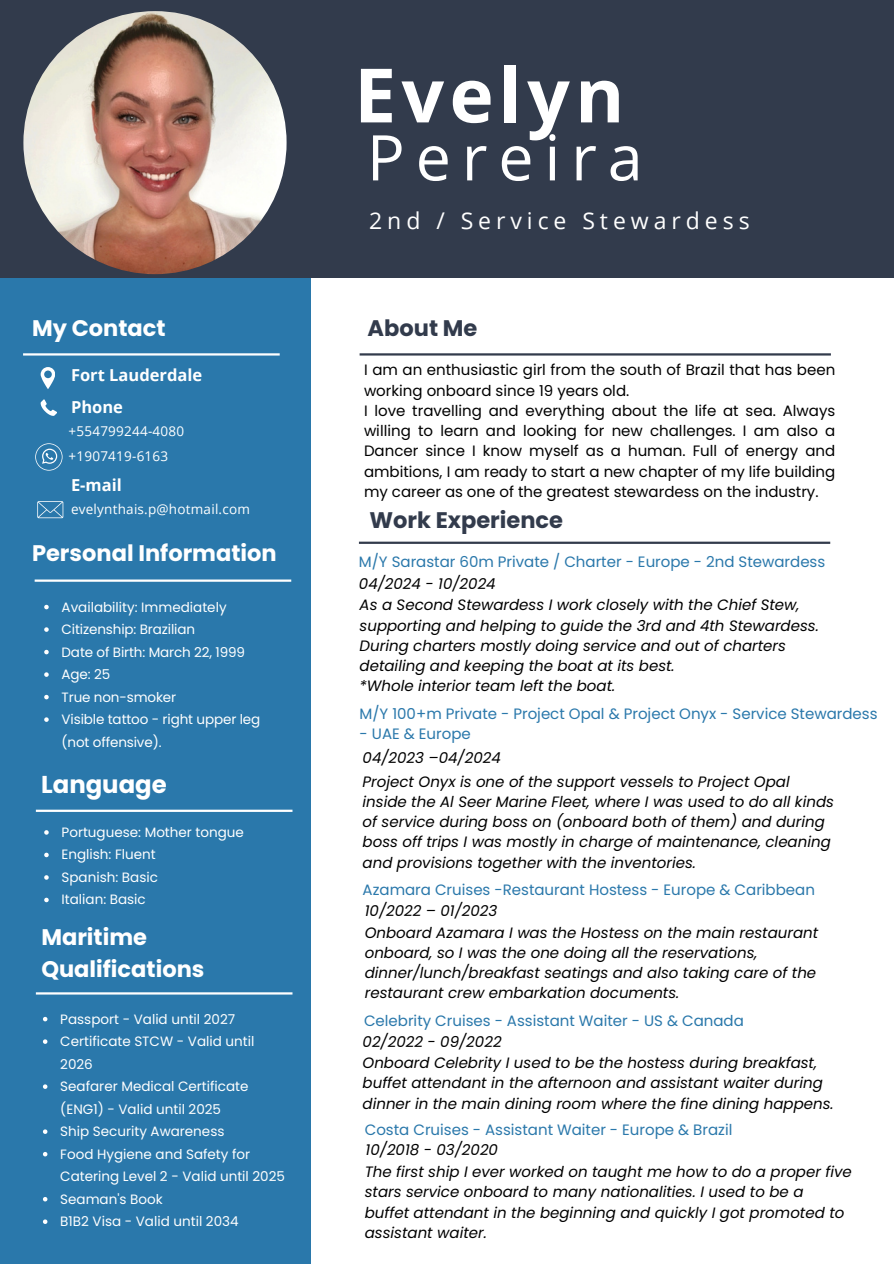
<style>
.page{position:relative;width:894px;height:1264px;background:#fff}
.page>*{position:absolute;margin:0;border:0;box-sizing:border-box;transform-origin:0 0}
.t1{font:700 75px "Open Sans";letter-spacing:.07em;color:#fff}
.t2{font:63px "Open Sans";letter-spacing:.17em;color:#fff}
.t3{font:700 24.3px "Poppins";color:#fff}
.t4{font:23.1px "Open Sans";letter-spacing:.215em;color:#fff}
.t5{font:700 22.5px/31.5px "Poppins";color:#fff}
.t6{font:700 22.5px "Poppins";color:#323b4c}
.t7{font:700 16.5px "Open Sans";color:#fff}
.t8{font:italic 15px/20.2px "Poppins";color:#000}
.t9{font:15px/20.2px "Poppins";color:#000}
.t10{font:15px "Poppins";color:#2a78ab}
.t11{font:13.5px/22.5px "Poppins";color:#fff}
.t12{font:13.5px "Open Sans";letter-spacing:.015em;color:#fff}
</style>
<div class="page">
<div style="left:0;top:0;width:310px;height:1263px;background:#2a78ab"></div>
<div style="left:0;top:0;width:893px;height:277px;background:#323b4c"></div>
<img style="left:23px;top:11px;width:263px;height:263px;border-radius:50%">
<hr style="left:23px;top:353px;width:256px;height:2px;background:#fff">
<hr style="left:36px;top:809px;width:256px;height:3px;background:#fff">
<hr style="left:359px;top:353px;width:471px;height:2px;background:#323b4c">
<hr style="left:359px;top:541px;width:471px;height:3px;background:#323b4c">
<hr style="left:35px;top:579px;width:256px;height:2px;background:#fff">
<svg style="left:41px;top:399px;width:16px;height:17px"></svg>
<svg style="left:41px;top:367px;width:14px;height:22px"></svg>
<hr style="left:36px;top:992px;width:256px;height:2px;background:#fff">
<svg style="left:35px;top:443px;width:27px;height:27px"></svg>
<svg style="left:37px;top:501px;width:26px;height:17px"></svg>
<svg style="left:44px;top:605px;width:5px;height:4px"></svg>
<svg style="left:44px;top:627px;width:5px;height:5px"></svg>
<svg style="left:44px;top:650px;width:5px;height:4px"></svg>
<svg style="left:44px;top:672px;width:5px;height:5px"></svg>
<svg style="left:44px;top:695px;width:5px;height:4px"></svg>
<svg style="left:44px;top:717px;width:5px;height:5px"></svg>
<svg style="left:44px;top:830px;width:5px;height:4px"></svg>
<svg style="left:44px;top:852px;width:5px;height:5px"></svg>
<svg style="left:44px;top:875px;width:5px;height:4px"></svg>
<svg style="left:44px;top:897px;width:5px;height:5px"></svg>
<svg style="left:43px;top:1016px;width:4px;height:5px"></svg>
<svg style="left:43px;top:1039px;width:4px;height:4px"></svg>
<svg style="left:43px;top:1084px;width:4px;height:4px"></svg>
<svg style="left:43px;top:1129px;width:4px;height:4px"></svg>
<svg style="left:43px;top:1152px;width:4px;height:4px"></svg>
<svg style="left:43px;top:1197px;width:4px;height:4px"></svg>
<svg style="left:43px;top:1219px;width:4px;height:4px"></svg>
<h1 class="t1" style="left:354px;top:42px;width:272px">Evelyn</h1>
<h2 class="t2" style="left:367px;top:113px;width:277px">Pereira</h2>
<h3 class="t4" style="left:369px;top:204px;width:382px">2nd / Service Stewardess</h3>
<h3 class="t5" style="left:32px;top:313px;width:135px">My Contact</h3>
<h3 class="t6" style="left:367px;top:313px;width:111px">About Me</h3>
<p class="t7" style="left:71px;top:363px;width:133px">Fort Lauderdale</p>
<p class="t7" style="left:71px;top:395px;width:53px">Phone</p>
<p class="t12" style="left:69px;top:422px;width:117px">+554799244-4080</p>
<p class="t12" style="left:69px;top:447px;width:101px">+1907419-6163</p>
<p class="t7" style="left:71px;top:473px;width:52px">E-mail</p>
<p class="t12" style="left:71px;top:500px;width:180px">evelynthais.p@hotmail.com</p>
<h3 class="t5" style="left:32px;top:537px;width:246px">Personal Information</h3>
<p class="t11" style="left:62px;top:595px;width:200px">Availability: Immediately<br>Citizenship: Brazilian<br>Date of Birth: March 22, 1999<br>Age: 25<br>True non-smoker<br>Visible tattoo - right upper leg (not offensive).</p>
<h3 class="t3" style="left:41px;top:767px;width:127px">Language</h3>
<p class="t11" style="left:62px;top:821px;width:184px">Portuguese: Mother tongue<br>English: Fluent<br>Spanish: Basic<br>Italian: Basic</p>
<h3 class="t5" style="left:41px;top:921px;width:164px">Maritime<br>Qualifications</h3>
<p class="t11" style="left:60px;top:1007px;width:226px">Passport - Valid until 2027<br>Certificate STCW - Valid until<br>2026<br>Seafarer Medical Certificate (ENG1) - Valid until 2025<br>Ship Security Awareness<br>Food Hygiene and Safety for<br>Catering Level 2 - Valid until 2025<br>Seaman's Book<br>B1B2 Visa - Valid until 2034</p>
<p class="t9" style="left:364px;top:360px;width:472px">I am an enthusiastic girl from the south of Brazil that has been working onboard since 19 years old.<br>I love travelling and everything about the life at sea. Always willing to learn and looking for new challenges. I am also a Dancer since I know myself as a human. Full of energy and ambitions, I am ready to start a new chapter of my life building my career as one of the greatest stewardess on the industry.</p>
<h3 class="t6" style="left:369px;top:504px;width:195px">Work Experience</h3>
<p class="t10" style="left:359px;top:551px;width:468px">M/Y Sarastar 60m Private / Charter - Europe - 2nd Stewardess</p>
<p class="t8" style="left:359px;top:572px;width:442px;line-height:21.8px">04/2024 - 10/2024<br>As a Second Stewardess I work closely with the Chief Stew,</p>
<p class="t8" style="left:359px;top:615px;width:460px">supporting and helping to guide the 3rd and 4th Stewardess.<br>During charters mostly doing service and out of charters detailing and keeping the boat at its best.<br>*Whole interior team left the boat.</p>
<p class="t10" style="left:359px;top:703px;width:519px">M/Y 100+m Private - Project Opal &amp; Project Onyx - Service Stewardess</p>
<p class="t10" style="left:359px;top:723px;width:113px">- UAE &amp; Europe</p>
<p class="t8" style="left:362px;top:747px;width:140px">04/2023 –04/2024</p>
<p class="t8" style="left:362px;top:771px;width:473px">Project Onyx is one of the support vessels to Project Opal inside the Al Seer Marine Fleet, where I was used to do all kinds of service during boss on (onboard both of them) and during boss off trips I was mostly in charge of maintenance, cleaning and provisions together with the inventories.</p>
<p class="t10" style="left:362px;top:879px;width:454px">Azamara Cruises -Restaurant Hostess - Europe &amp; Caribbean</p>
<p class="t8" style="left:364px;top:900px;width:134px">10/2022 – 01/2023</p>
<p class="t8" style="left:364px;top:922px;width:455px">Onboard Azamara I was the Hostess on the main restaurant onboard, so I was the one doing all the reservations, dinner/lunch/breakfast seatings and also taking care of the restaurant crew embarkation documents.</p>
<p class="t10" style="left:364px;top:1009px;width:381px">Celebrity Cruises - Assistant Waiter - US &amp; Canada</p>
<p class="t8" style="left:362px;top:1032px;width:140px">02/2022 - 09/2022</p>
<p class="t8" style="left:362px;top:1052px;width:472px">Onboard Celebrity I used to be the hostess during breakfast, buffet attendant in the afternoon and assistant waiter during dinner in the main dining room where the fine dining happens.</p>
<p class="t10" style="left:364px;top:1118px;width:369px">Costa Cruises - Assistant Waiter - Europe &amp; Brazil</p>
<p class="t8" style="left:365px;top:1139px;width:134px">10/2018 - 03/2020</p>
<p class="t8" style="left:364px;top:1161px;width:488px">The first ship I ever worked on taught me how to do a proper five stars service onboard to many nationalities. I used to be a<br>buffet attendant in the beginning and quickly I got promoted to assistant waiter.</p>
</div>
